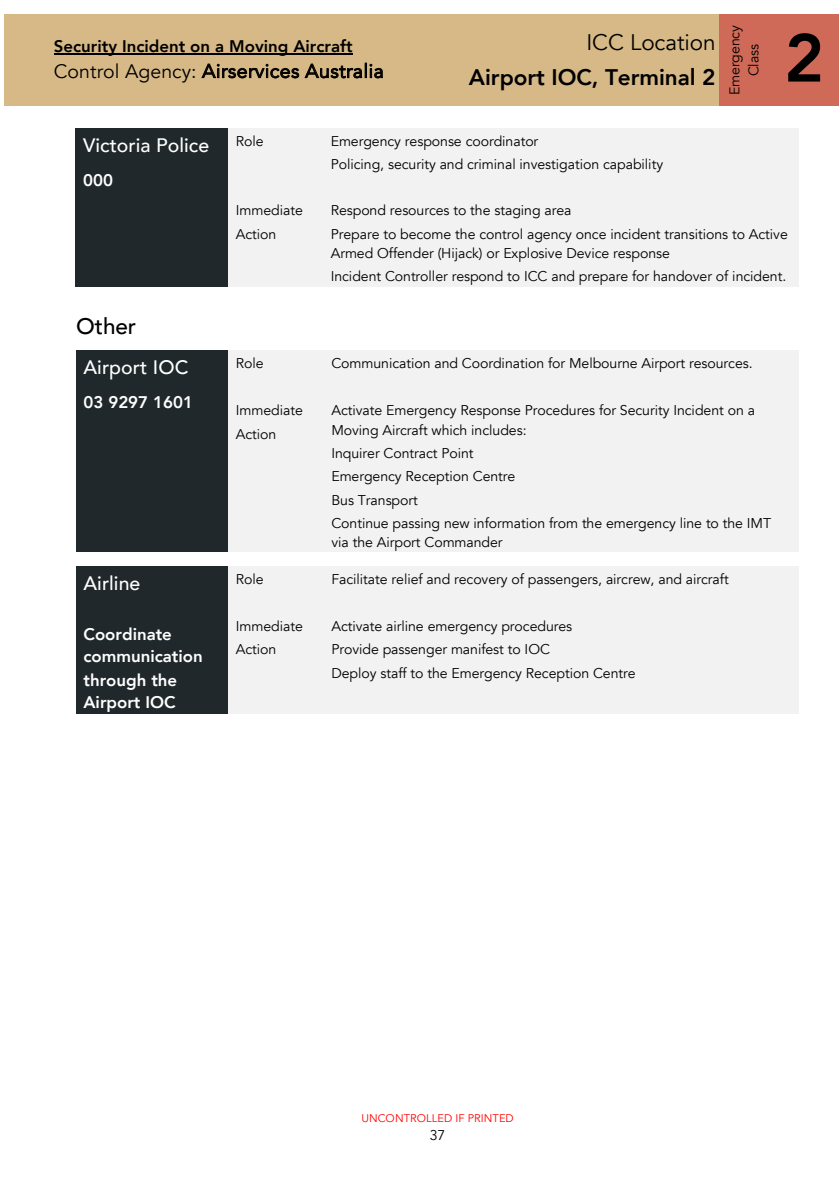
<style>
.page{position:relative;width:840px;height:1191px;background:#fff}
.page>*{position:absolute;margin:0;border:0;box-sizing:border-box;transform-origin:0 0}
.t1{font:800 67.2px "Avenir";color:#000}
.t2{font:800 22.6px/35px "Avenir";letter-spacing:-.005em;color:#000;text-align:right}
.t3{font:500 22.6px "Avenir";letter-spacing:-.005em;color:#000}
.t4{font:500 19.4px "Avenir";color:#fff}
.t5{font:19.2px "Avenir";letter-spacing:.025em;color:#000}
.t6{font:800 16.8px/23px "Avenir";color:#fff}
.t7{font:800 16.8px "Avenir";color:#000}
.t8{font:14.2px/23.2px "Avenir";letter-spacing:-.005em;color:#000}
.t9{font:11px "Avenir";letter-spacing:.005em;color:#f00}
.s1{font-size:19.4px}
.s2{font-weight:400}
</style>
<div class="page">
<div style="left:4px;top:14px;width:397px;height:92px;background:#d6b986"></div>
<hr style="left:54px;top:53px;width:298px;height:1px;background:#000">
<div style="left:401px;top:14px;width:318px;height:92px;background:#d6b986"></div>
<div style="left:719px;top:14px;width:50px;height:92px;background:#ce6a57"></div>
<div style="left:769px;top:14px;width:69px;height:92px;background:#ce6a57"></div>
<div style="left:76px;top:128px;width:152px;height:158px;background:#20282b"></div>
<div style="left:228px;top:128px;width:95px;height:69px;background:#f2f2f2"></div>
<div style="left:323px;top:128px;width:475px;height:69px;background:#f2f2f2"></div>
<div style="left:228px;top:197px;width:95px;height:89px;background:#f2f2f2"></div>
<div style="left:323px;top:197px;width:475px;height:89px;background:#f2f2f2"></div>
<div style="left:76px;top:350px;width:152px;height:202px;background:#20282b"></div>
<div style="left:228px;top:350px;width:95px;height:47px;background:#f2f2f2"></div>
<div style="left:323px;top:350px;width:475px;height:47px;background:#f2f2f2"></div>
<div style="left:228px;top:397px;width:95px;height:155px;background:#f2f2f2"></div>
<div style="left:323px;top:397px;width:475px;height:155px;background:#f2f2f2"></div>
<div style="left:76px;top:566px;width:152px;height:46px;background:#20282b"></div>
<div style="left:228px;top:566px;width:95px;height:46px;background:#f2f2f2"></div>
<div style="left:323px;top:566px;width:475px;height:46px;background:#f2f2f2"></div>
<div style="left:76px;top:612px;width:152px;height:102px;background:#20282b"></div>
<div style="left:228px;top:612px;width:95px;height:102px;background:#f2f2f2"></div>
<div style="left:323px;top:612px;width:475px;height:102px;background:#f2f2f2"></div>
<p class="t7" style="left:54px;top:33px;width:300px">Security Incident on a Moving Aircraft</p>
<p class="t5" style="left:54px;top:60px;width:331px"><span class="s1">Control Agency:</span> Airservices Australia</p>
<p class="t2" style="left:468px;top:25px;width:248px"><span class="s2">ICC Location<br></span>Airport IOC, Terminal 2</p>
<p class="t8" style="left:724px;top:95px;width:72px;line-height:19.2px;text-align:center;rotate:-90deg">Emergency<br>Class</p>
<p class="t1" style="left:783px;top:6px;width:41px">2</p>
<p class="t4" style="left:83px;top:128px;width:127px">Victoria Police</p>
<p class="t6" style="left:83px;top:168px;width:31px">000</p>
<p class="t3" style="left:76px;top:306px;width:62px">Other</p>
<p class="t4" style="left:83px;top:350px;width:106px">Airport IOC</p>
<p class="t6" style="left:83px;top:390px;width:111px">03 9297 1601</p>
<p class="t8" style="left:236px;top:130px;width:29px">Role</p>
<p class="t8" style="left:330px;top:130px;width:334px">Emergency response coordinator<br>Policing, security and criminal investigation capability</p>
<p class="t8" style="left:236px;top:199px;width:68px">Immediate<br>Action</p>
<p class="t8" style="left:330px;top:199px;width:458px">Respond resources to the staging area<br>Prepare to become the control agency once incident transitions to Active</p>
<p class="t8" style="left:330px;top:242px;width:457px">Armed Offender (Hijack) or Explosive Device response<br>Incident Controller respond to ICC and prepare for handover of incident.</p>
<p class="t8" style="left:236px;top:352px;width:29px">Role</p>
<p class="t8" style="left:331px;top:352px;width:422px">Communication and Coordination for Melbourne Airport resources.</p>
<p class="t8" style="left:236px;top:399px;width:68px">Immediate<br>Action</p>
<p class="t8" style="left:331px;top:401px;width:425px;line-height:19.4px">Activate Emergency Response Procedures for Security Incident on a<br>Moving Aircraft which includes:</p>
<p class="t8" style="left:331px;top:442px;width:441px">Inquirer Contract Point<br>Emergency Reception Centre<br>Bus Transport<br>Continue passing new information from the emergency line to the IMT</p>
<p class="t8" style="left:331px;top:531px;width:173px">via the Airport Commander</p>
<p class="t4" style="left:83px;top:566px;width:58px">Airline</p>
<p class="t8" style="left:236px;top:568px;width:29px">Role</p>
<p class="t8" style="left:331px;top:568px;width:398px">Facilitate relief and recovery of passengers, aircrew, and aircraft</p>
<p class="t6" style="left:83px;top:622px;width:121px">Coordinate communication through the<br>Airport IOC</p>
<p class="t8" style="left:236px;top:614px;width:68px">Immediate<br>Action</p>
<p class="t8" style="left:331px;top:614px;width:305px">Activate airline emergency procedures<br>Provide passenger manifest to IOC<br>Deploy staff to the Emergency Reception Centre</p>
<p class="t9" style="left:361px;top:1111px;width:154px">UNCONTROLLED IF PRINTED</p>
<p class="t8" style="left:429px;top:1124px;width:17px">37</p>
</div>
